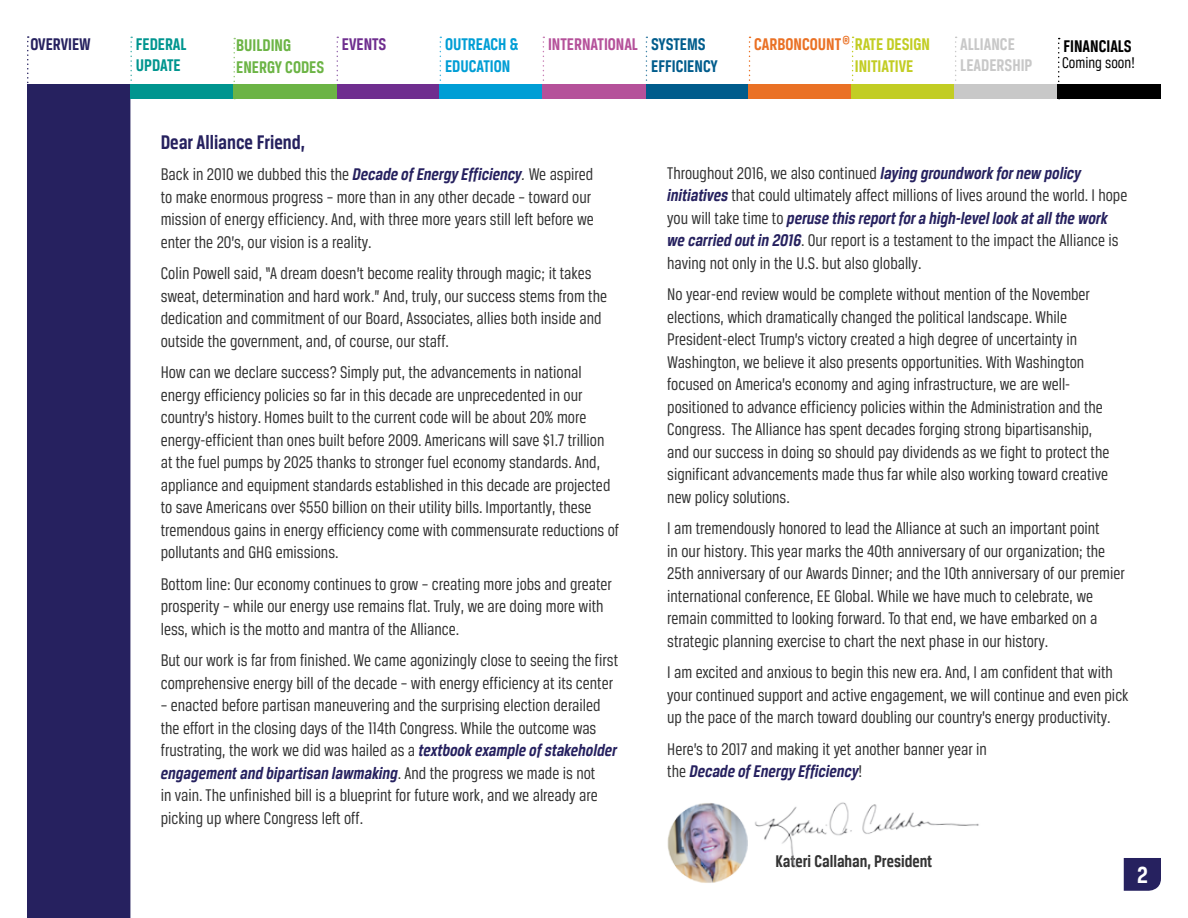
<style>
.page{position:relative;width:1188px;height:918px;background:#fff}
.page>*{position:absolute;margin:0;border:0;box-sizing:border-box;transform-origin:0 0}
.t1{font:700 24.9px "Breuer Condensed";color:#fff}
.t2{font:700 21px "Breuer Condensed";color:#26215f}
.t3{font:18px/22.5px "Breuer Condensed";color:#333}
.t4{font:700 18px/21.6px "Breuer Condensed";color:#c2cd23}
.t5{font:700 18px "Breuer Condensed";color:#333}
.t6{font:700 18px "Breuer Condensed";color:#6cb445}
.t7{font:700 18px/21.6px "Breuer Condensed";color:#009ed5}
.t8{font:700 18px/21px "Breuer Condensed";color:#c8c8c8}
.t9{font:700 18px/21.6px "Breuer Condensed";color:#005c8c}
.t10{font:700 18px/21px "Breuer Condensed";color:#00958f}
.t11{font:700 18px "Breuer Condensed";color:#b5519a}
.t12{font:700 18px "Breuer Condensed";color:#000}
.t13{font:700 18px "Breuer Condensed";color:#26215f}
.t14{font:700 18px "Breuer Condensed";color:#6f2e8f}
.t15{font:16.5px "Breuer Condensed";color:#000}
.t16{font:700 12px "Breuer Condensed";color:#ea7125}
.s1{color:#ea7125}
.s2{font-weight:700;font-style:italic;color:#26215f}
.s3{font-style:italic}
</style>
<div class="page">
<svg style="left:1124px;top:858px;width:37px;height:33px"></svg>
<img style="left:667px;top:803px;width:81px;height:80px">
<img style="left:755px;top:802px;width:224px;height:66px">
<div style="left:27px;top:99px;width:103px;height:819px;background:#26215f"></div>
<div style="left:27px;top:85px;width:103px;height:14px;background:#26215f"></div>
<svg style="left:27px;top:36px;width:2px;height:49px"></svg>
<svg style="left:130px;top:37px;width:2px;height:48px"></svg>
<div style="left:130px;top:85px;width:103px;height:14px;background:#00958f"></div>
<svg style="left:337px;top:37px;width:1px;height:48px"></svg>
<div style="left:337px;top:85px;width:103px;height:14px;background:#6f2e8f"></div>
<svg style="left:440px;top:37px;width:1px;height:48px"></svg>
<div style="left:440px;top:85px;width:103px;height:14px;background:#009ed5"></div>
<svg style="left:646px;top:37px;width:1px;height:48px"></svg>
<div style="left:646px;top:85px;width:103px;height:14px;background:#005c8c"></div>
<svg style="left:543px;top:37px;width:1px;height:48px"></svg>
<div style="left:543px;top:85px;width:103px;height:14px;background:#b5519a"></div>
<svg style="left:749px;top:37px;width:2px;height:48px"></svg>
<div style="left:749px;top:85px;width:103px;height:14px;background:#ea7125"></div>
<svg style="left:852px;top:37px;width:2px;height:48px"></svg>
<div style="left:852px;top:85px;width:103px;height:14px;background:#c2cd23"></div>
<svg style="left:955px;top:37px;width:2px;height:48px"></svg>
<div style="left:955px;top:85px;width:103px;height:14px;background:#c8c8c8"></div>
<div style="left:1058px;top:85px;width:103px;height:14px;background:#000"></div>
<svg style="left:1058px;top:38px;width:2px;height:47px"></svg>
<div style="left:233px;top:85px;width:104px;height:14px;background:#6cb445"></div>
<svg style="left:233px;top:38px;width:2px;height:47px"></svg>
<p class="t16" style="left:842px;top:33px;width:9px">®</p>
<p class="t13" style="left:30px;top:34px;width:62px">OVERVIEW</p>
<p class="t10" style="left:136px;top:34px;width:52px">FEDERAL<br>UPDATE</p>
<p class="t14" style="left:342px;top:34px;width:46px">EVENTS</p>
<p class="t7" style="left:445px;top:33px;width:75px">OUTREACH &amp;<br>EDUCATION</p>
<p class="t9" style="left:651px;top:33px;width:68px">SYSTEMS<br>EFFICIENCY</p>
<p class="t11" style="left:548px;top:34px;width:91px">INTERNATIONAL</p>
<p class="t4" style="left:855px;top:33px;width:77px;text-indent:-101px"><span class="s1">CARBONCOUNT</span> RATE DESIGN<br>INITIATIVE</p>
<p class="t8" style="left:960px;top:34px;width:74px">ALLIANCE<br>LEADERSHIP</p>
<p class="t6" style="left:236px;top:36px;width:56px">BUILDING</p>
<p class="t12" style="left:1064px;top:36px;width:70px">FINANCIALS</p>
<p class="t6" style="left:236px;top:57px;width:90px">ENERGY CODES</p>
<p class="t15" style="left:1062px;top:54px;width:74px">Coming soon!</p>
<p class="t2" style="left:161px;top:130px;width:146px">Dear Alliance Friend,</p>
<p class="t3" style="left:161px;top:163px;width:435px">Back in 2010 we dubbed this the <span class="s2">Decade of Energy Efficiency</span><span class="s3">.</span> We aspired to make enormous progress – more than in any other decade – toward our mission of energy efficiency. And, with three more years still left before we enter the 20’s, our vision is a reality.</p>
<p class="t3" style="left:161px;top:262px;width:448px">Colin Powell said, “A dream doesn’t become reality through magic; it takes sweat, determination and hard work.” And, truly, our success stems from the dedication and commitment of our Board, Associates, allies both inside and outside the government, and, of course, our staff.</p>
<p class="t3" style="left:161px;top:361px;width:460px">How can we declare success? Simply put, the advancements in national energy efficiency policies so far in this decade are unprecedented in our country’s history. Homes built to the current code will be about 20% more energy-efficient than ones built before 2009. Americans will save $1.7 trillion at the fuel pumps by 2025 thanks to stronger fuel economy standards. And, appliance and equipment standards established in this decade are projected to save Americans over $550 billion on their utility bills. Importantly, these tremendous gains in energy efficiency come with commensurate reductions of pollutants and GHG emissions.</p>
<p class="t3" style="left:161px;top:572px;width:453px">Bottom line: Our economy continues to grow – creating more jobs and greater prosperity – while our energy use remains flat. Truly, we are doing more with less, which is the motto and mantra of the Alliance.</p>
<p class="t3" style="left:161px;top:649px;width:459px">But our work is far from finished. We came agonizingly close to seeing the first comprehensive energy bill of the decade – with energy efficiency at its center</p>
<p class="t3" style="left:161px;top:694px;width:458px">– enacted before partisan maneuvering and the surprising election derailed the effort in the closing days of the 114th Congress. While the outcome was frustrating, the work we did was hailed as a <span class="s2">textbook example of stakeholder engagement and bipartisan lawmaking</span>. And the progress we made is not<br>in vain. The unfinished bill is a blueprint for future work, and we already are picking up where Congress left off.</p>
<p class="t3" style="left:667px;top:161px;width:462px">Throughout 2016, we also continued <span class="s2">laying groundwork for new policy initiatives</span> that could ultimately affect millions of lives around the world. I hope you will take time to <span class="s2">peruse this report for a high-level look at all the work we carried out in 2016</span>. Our report is a testament to the impact the Alliance is having not only in the U.S. but also globally.</p>
<p class="t3" style="left:667px;top:283px;width:444px">No year-end review would be complete without mention of the November elections, which dramatically changed the political landscape. While President-elect Trump’s victory created a high degree of uncertainty in Washington, we believe it also presents opportunities. With Washington focused on America’s economy and aging infrastructure, we are well&shy;positioned to advance efficiency policies within the Administration and the Congress. The Alliance has spent decades forging strong bipartisanship, and our success in doing so should pay dividends as we fight to protect the significant advancements made thus far while also working toward creative new policy solutions.</p>
<p class="t3" style="left:667px;top:517px;width:459px">I am tremendously honored to lead the Alliance at such an important point<br>in our history. This year marks the 40th anniversary of our organization; the 25th anniversary of our Awards Dinner; and the 10th anniversary of our premier international conference, EE Global. While we have much to celebrate, we remain committed to looking forward. To that end, we have embarked on a strategic planning exercise to chart the next phase in our history.</p>
<p class="t3" style="left:667px;top:661px;width:463px">I am excited and anxious to begin this new era. And, I am confident that with your continued support and active engagement, we will continue and even pick up the pace of the march toward doubling our country’s energy productivity.</p>
<p class="t3" style="left:667px;top:737px;width:321px">Here’s to 2017 and making it yet another banner year in the <span class="s2">Decade of Energy Efficiency</span>!</p>
<p class="t5" style="left:776px;top:851px;width:158px">Kateri Callahan, President</p>
<h1 class="t1" style="left:1137px;top:861px;width:12px">2</h1>
</div>
